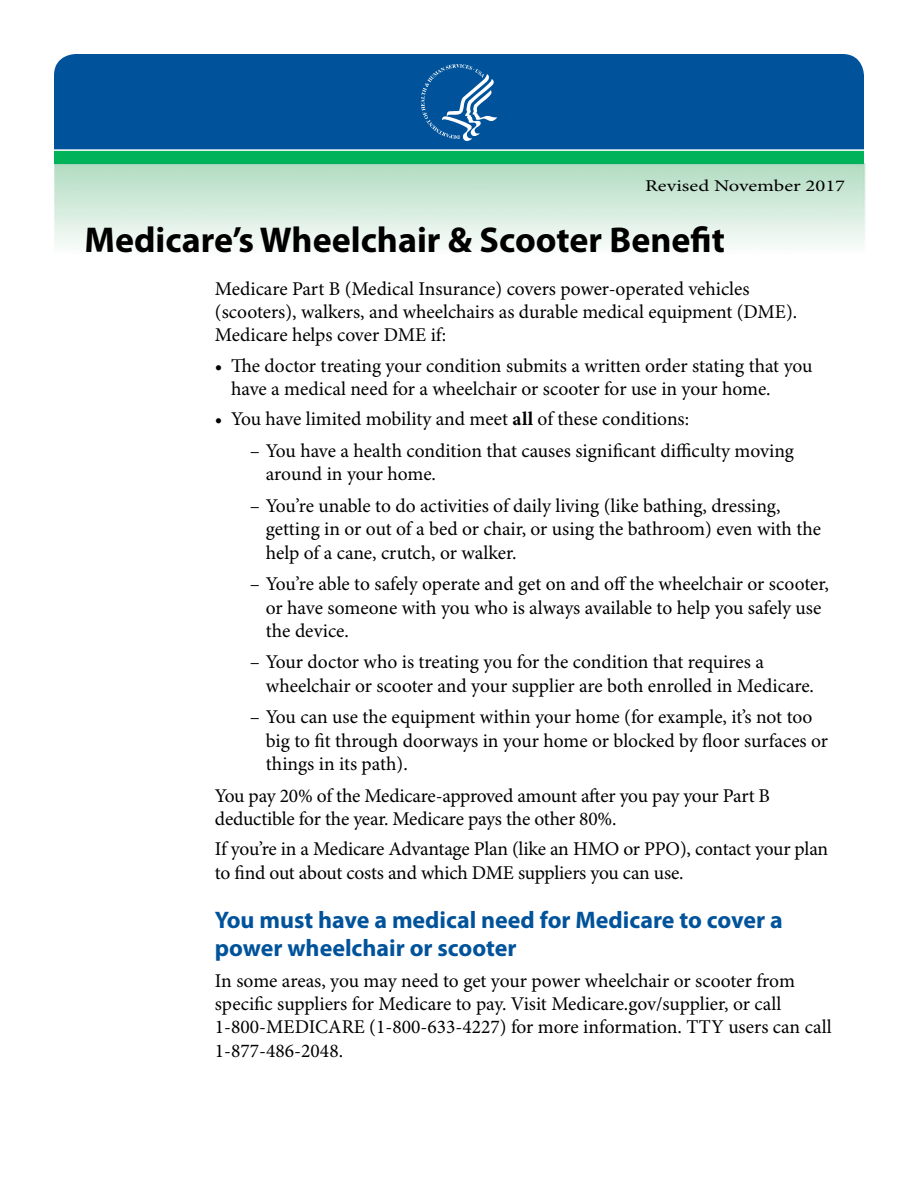
<style>
.page{position:relative;width:918px;height:1188px;background:#fff}
.page>*{position:absolute;margin:0;border:0;box-sizing:border-box;transform-origin:0 0}
.t1{font:700 36px "Myriad Pro";color:#000}
.Fact_Sheet_Subheader{font:700 24px/28.8px "Myriad Pro";color:#00539b}
.Fact_Sheet_Text{font:19.5px/23.4px "Minion Pro";letter-spacing:-.005em;color:#000}
.Fact_Sheet_Second_Bu{font:19.5px/23.4px "Minion Pro";letter-spacing:-.015em;color:#000}
.t2{font:16.5px "Minion Pro";color:#000;scale:1.25 1}
.s1{font-weight:700}
</style>
<div class="page">
<div style="left:54px;top:54px;width:810px;height:95px;background:#00539b"></div>
<div style="left:54px;top:150px;width:810px;height:14px;background:#00b259"></div>
<hr style="left:54px;top:149px;width:810px;height:2px;background:#fff">
<svg style="left:421px;top:64px;width:76px;height:77px;background:#2a6fab"></svg>
<p class="t2" style="left:645px;top:176px;width:162px">Revised November 2017</p>
<h1 class="t1" style="left:85px;top:220px;width:642px">Medicare’s Wheelchair &amp; Scooter Benefit</h1>
<h1 class="Fact_Sheet_Text" style="left:215px;top:278px;width:584px">Medicare Part B (Medical Insurance) covers power-operated vehicles (scooters), walkers, and wheelchairs as durable medical equipment (DME).<br>Medicare helps cover DME if:</h1>
<p class="Fact_Sheet_Text" style="left:231px;top:355px;width:583px;text-indent:-16px">• The doctor treating your condition submits a written order stating that you have a medical need for a wheelchair or scooter for use in your home.</p>
<p class="Fact_Sheet_Text" style="left:215px;top:408px;width:476px">• You have limited mobility and meet <span class="s1">all</span> of these conditions:</p>
<p class="Fact_Sheet_Text" style="left:266px;top:440px;width:530px;text-indent:-16px">– You have a health condition that causes significant difficulty moving around in your home.</p>
<p class="Fact_Sheet_Text" style="left:266px;top:495px;width:557px;text-indent:-16px">– You’re unable to do activities of daily living (like bathing, dressing, getting in or out of a bed or chair, or using the bathroom) even with the help of a cane, crutch, or walker.</p>
<p class="Fact_Sheet_Text" style="left:266px;top:573px;width:565px;text-indent:-16px">– You’re able to safely operate and get on and off the wheelchair or scooter, or have someone with you who is always available to help you safely use the device.</p>
<p class="Fact_Sheet_Text" style="left:266px;top:651px;width:550px;text-indent:-16px">– Your doctor who is treating you for the condition that requires a wheelchair or scooter and your supplier are both enrolled in Medicare.</p>
<p class="Fact_Sheet_Text" style="left:266px;top:706px;width:564px;text-indent:-16px">– You can use the equipment within your home (for example, it’s not too big to fit through doorways in your home or blocked by floor surfaces or things in its path).</p>
<p class="Fact_Sheet_Second_Bu" style="left:215px;top:784px;width:557px">You pay 20% of the Medicare-approved amount after you pay your Part B deductible for the year. Medicare pays the other 80%.</p>
<p class="Fact_Sheet_Second_Bu" style="left:215px;top:838px;width:615px">If you’re in a Medicare Advantage Plan (like an HMO or PPO), contact your plan to find out about costs and which DME suppliers you can use.</p>
<h2 class="Fact_Sheet_Subheader" style="left:215px;top:905px;width:569px">You must have a medical need for Medicare to cover a power wheelchair or scooter</h2>
<h3 class="Fact_Sheet_Text" style="left:215px;top:969px;width:618px">In some areas, you may need to get your power wheelchair or scooter from specific suppliers for Medicare to pay. Visit Medicare.gov/supplier, or call 1-800-MEDICARE (1-800-633-4227) for more information. TTY users can call 1-877-486-2048.</h3>
</div>
